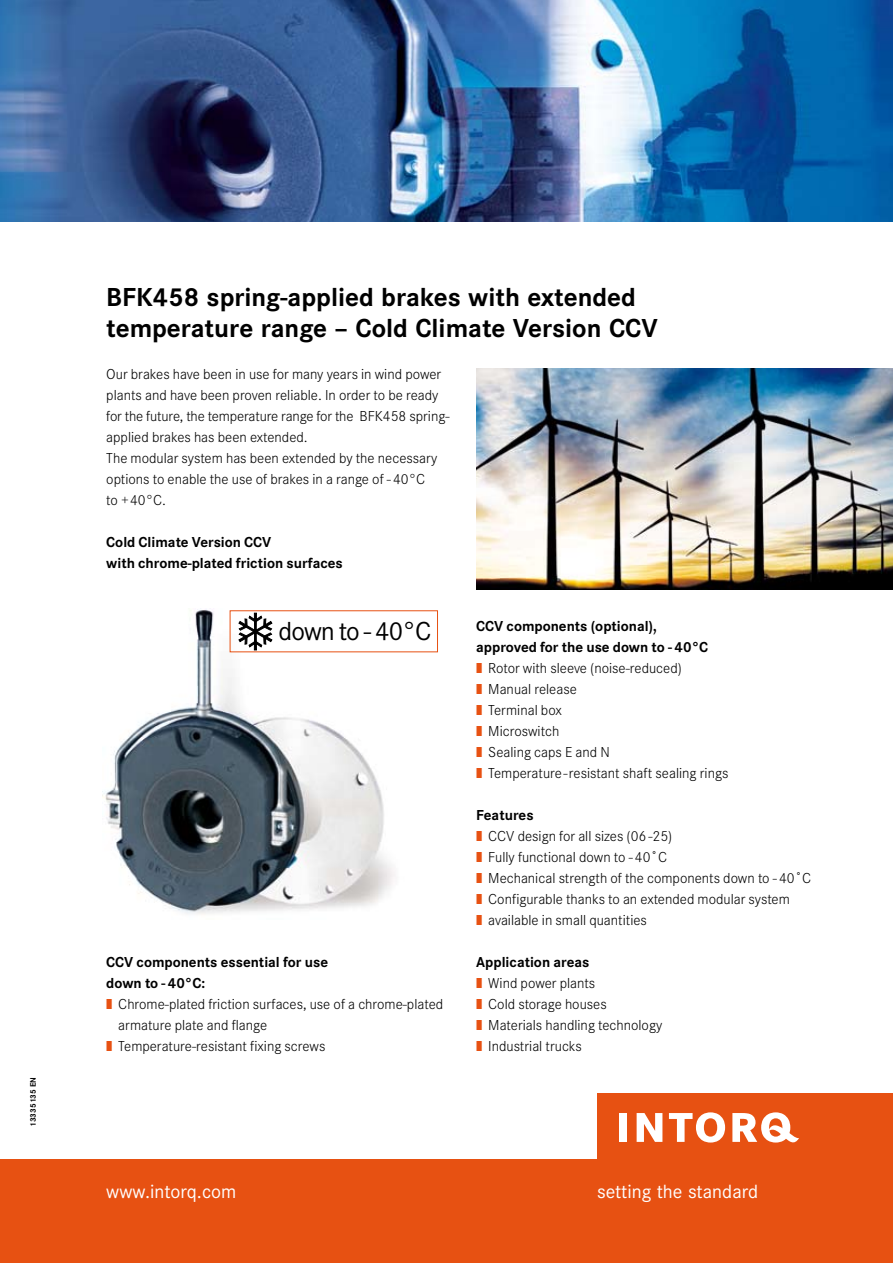
<style>
.page{position:relative;width:893px;height:1263px;background:#fff}
.page>*{position:absolute;margin:0;border:0;box-sizing:border-box;transform-origin:0 0}
.t1{font:700 27px/31.5px "INTORQ Cor";color:#000}
.t2{font:27px "INTORQ Cor";letter-spacing:-.03em;color:#000}
.t3{font:19.8px "INTORQ Cor";color:#fff}
.t4{font:300 15px/21px "INTORQ Cor";color:#000}
.t5{font:700 15px/21px "INTORQ Cor";color:#000}
.t6{font:700 8.25px "INTORQ Cor";color:#000}
.s1{color:#e75112}
.s2{font-weight:700}
</style>
<div class="page">
<img style="left:0;top:0;width:893px;height:222px">
<div style="left:0;top:1159px;width:893px;height:104px;background:#e75112"></div>
<div style="left:597px;top:1093px;width:296px;height:68px;background:#e75112"></div>
<div style="left:619px;top:1113px;width:8px;height:29px;background:#fff"></div>
<svg style="left:637px;top:1113px;width:25px;height:29px"></svg>
<svg style="left:669px;top:1112px;width:56px;height:30px"></svg>
<svg style="left:732px;top:1112px;width:67px;height:31px"></svg>
<img style="left:102px;top:609px;width:326px;height:306px">
<svg style="left:238px;top:612px;width:35px;height:39px"></svg>
<img style="left:476px;top:369px;width:417px;height:220px">
<p class="t6" style="left:28px;top:1127px;width:52px;rotate:-90deg">13335135 EN</p>
<h1 class="t1" style="left:106px;top:282px;width:553px">BFK458 spring-applied brakes with extended temperature range – Cold Climate Version CCV</h1>
<p class="t4" style="left:106px;top:364px;width:344px">Our brakes have been in use for many years in wind power plants and have been proven reliable. In order to be ready for the future, the temperature range for the BFK458 spring&shy;applied brakes has been extended.<br>The modular system has been extended by the necessary options to enable the use of brakes in a range of - 40°C<br>to +40°C.</p>
<p class="t5" style="left:106px;top:532px;width:238px">Cold Climate Version CCV<br>with chrome-plated friction surfaces</p>
<h1 class="t2" style="left:279px;top:616px;width:154px">down to - 40°C</h1>
<p class="t5" style="left:106px;top:952px;width:223px">CCV components essential for use</p>
<p class="t5" style="left:106px;top:973px;width:100px">down to - 40°C:</p>
<p class="t4" style="left:106px;top:994px;width:338px"><span class="s1">|</span> Chrome-plated friction surfaces, use of a chrome-plated</p>
<p class="t4" style="left:118px;top:1015px;width:150px">armature plate and flange</p>
<p class="t4" style="left:106px;top:1036px;width:221px"><span class="s1">|</span> Temperature-resistant fixing screws</p>
<p class="t4" style="left:476px;top:616px;width:254px"><span class="s2">CCV components (optional),<br>approved for the use down to - 40°C<br></span><span class="s1">|</span> Rotor with sleeve (noise-reduced)<br><span class="s1">|</span> Manual release<br><span class="s1">|</span> Terminal box<br><span class="s1">|</span> Microswitch<br><span class="s1">|</span> Sealing caps E and N<br><span class="s1">|</span> Temperature-resistant shaft sealing rings</p>
<p class="t4" style="left:476px;top:805px;width:336px"><span class="s2">Features<br></span><span class="s1">|</span> CCV design for all sizes (06 -25)<br><span class="s1">|</span> Fully functional down to - 40˚C<br><span class="s1">|</span> Mechanical strength of the components down to - 40˚C <span class="s1">|</span> Configurable thanks to an extended modular system<br><span class="s1">|</span> available in small quantities</p>
<p class="t4" style="left:476px;top:952px;width:188px"><span class="s2">Application areas<br></span><span class="s1">|</span> Wind power plants<br><span class="s1">|</span> Cold storage houses<br><span class="s1">|</span> Materials handling technology <span class="s1">|</span> Industrial trucks</p>
<h2 class="t3" style="left:106px;top:1180px;width:132px">www.intorq.com</h2>
<h2 class="t3" style="left:597px;top:1180px;width:163px">setting the standard</h2>
</div>
